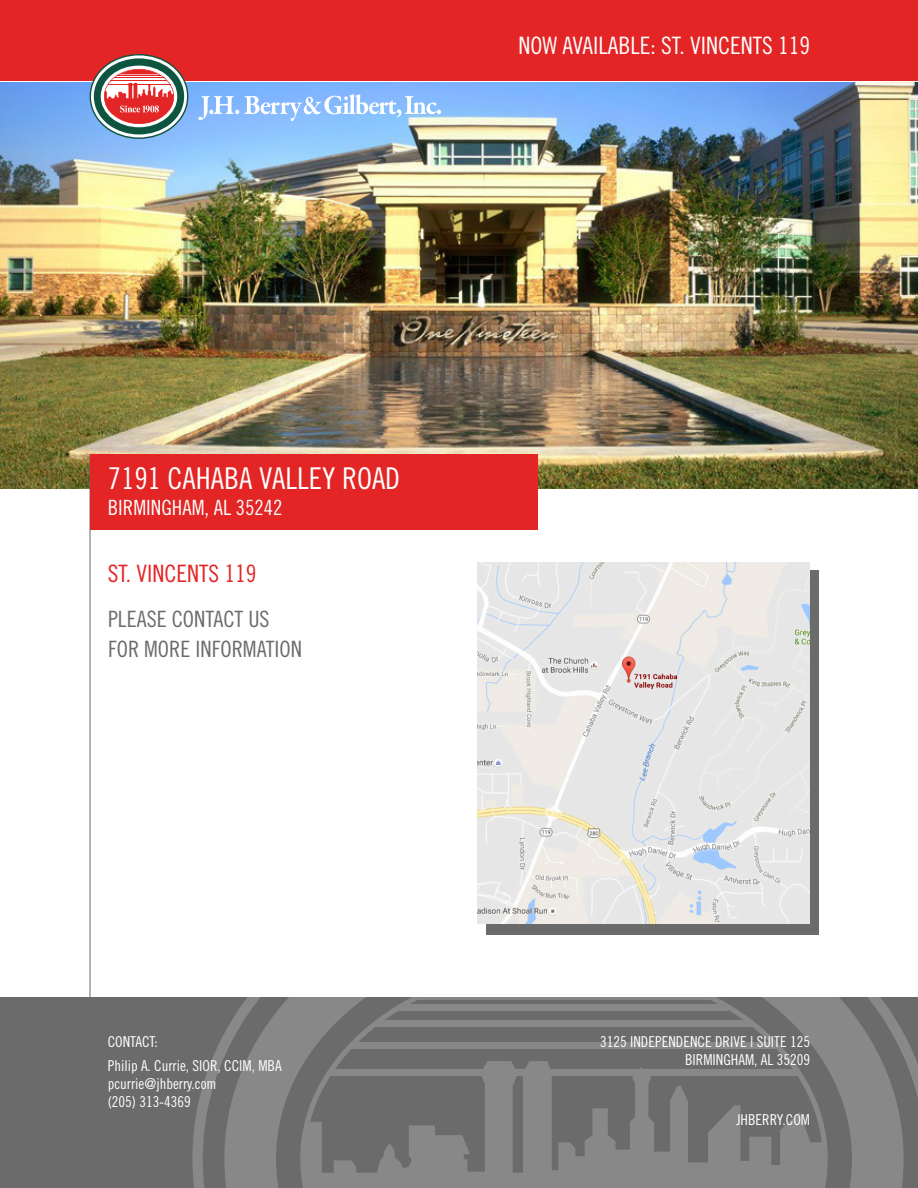
<style>
.page{position:relative;width:918px;height:1188px;background:#fff}
.page>*{position:absolute;margin:0;border:0;box-sizing:border-box;transform-origin:0 0}
.t1{font:30px "Trade Gothic Cond Eighteen";color:#fff}
.t2{font:24px "Trade Gothic Cond Eighteen";color:#fff}
.t3{font:24px "Trade Gothic Cond Eighteen";color:#e32525}
.t4{font:22.5px/30px "Trade Gothic Cond Eighteen";color:#6b6b6b}
.t5{font:21px "Trade Gothic Cond Eighteen";color:#fff}
.t6{font:15px/18px "Trade Gothic Cond Eighteen";color:#fff}
</style>
<div class="page">
<div style="left:486px;top:571px;width:333px;height:364px;background:#6b6b6b"></div>
<div style="left:0;top:997px;width:918px;height:191px;background:#6b6b6b"></div>
<svg style="left:198px;top:997px;width:720px;height:191px"></svg>
<svg style="left:300px;top:997px;width:528px;height:64px"></svg>
<svg style="left:414px;top:997px;width:299px;height:3px"></svg>
<div style="left:399px;top:1004px;width:329px;height:6px;background:#888"></div>
<div style="left:376px;top:1020px;width:376px;height:7px;background:#888"></div>
<div style="left:351px;top:1042px;width:426px;height:6px;background:#888"></div>
<svg style="left:285px;top:1061px;width:555px;height:127px"></svg>
<div style="left:0;top:0;width:918px;height:81px;background:#e32525"></div>
<img style="left:0;top:83px;width:918px;height:405px">
<svg style="left:90px;top:54px;width:98px;height:85px"></svg>
<svg style="left:198px;top:94px;width:243px;height:27px"></svg>
<hr style="left:90px;top:454px;width:1px;height:586px;background:#6b6b6b">
<div style="left:90px;top:454px;width:447px;height:75px;background:#e32525"></div>
<img style="left:477px;top:563px;width:333px;height:360px">
<p class="t2" style="left:519px;top:31px;width:293px">NOW AVAILABLE: ST. VINCENTS 119</p>
<p class="t1" style="left:108px;top:461px;width:294px">7191 CAHABA VALLEY ROAD</p>
<p class="t5" style="left:108px;top:495px;width:176px">BIRMINGHAM, AL 35242</p>
<p class="t3" style="left:108px;top:559px;width:150px">ST. VINCENTS 119</p>
<p class="t4" style="left:108px;top:604px;width:196px">PLEASE CONTACT US<br>FOR MORE INFORMATION</p>
<p class="t6" style="left:108px;top:1033px;width:52px">CONTACT:</p>
<p class="t6" style="left:108px;top:1057px;width:176px">Philip A. Currie, SIOR, CCIM, MBA pcurrie@jhberry.com<br>(205) 313-4369</p>
<p class="t6" style="left:600px;top:1033px;width:211px">3125 INDEPENDENCE DRIVE | SUITE 125</p>
<p class="t6" style="left:685px;top:1051px;width:126px">BIRMINGHAM, AL 35209</p>
<p class="t6" style="left:736px;top:1111px;width:75px">JHBERRY.COM</p>
</div>
